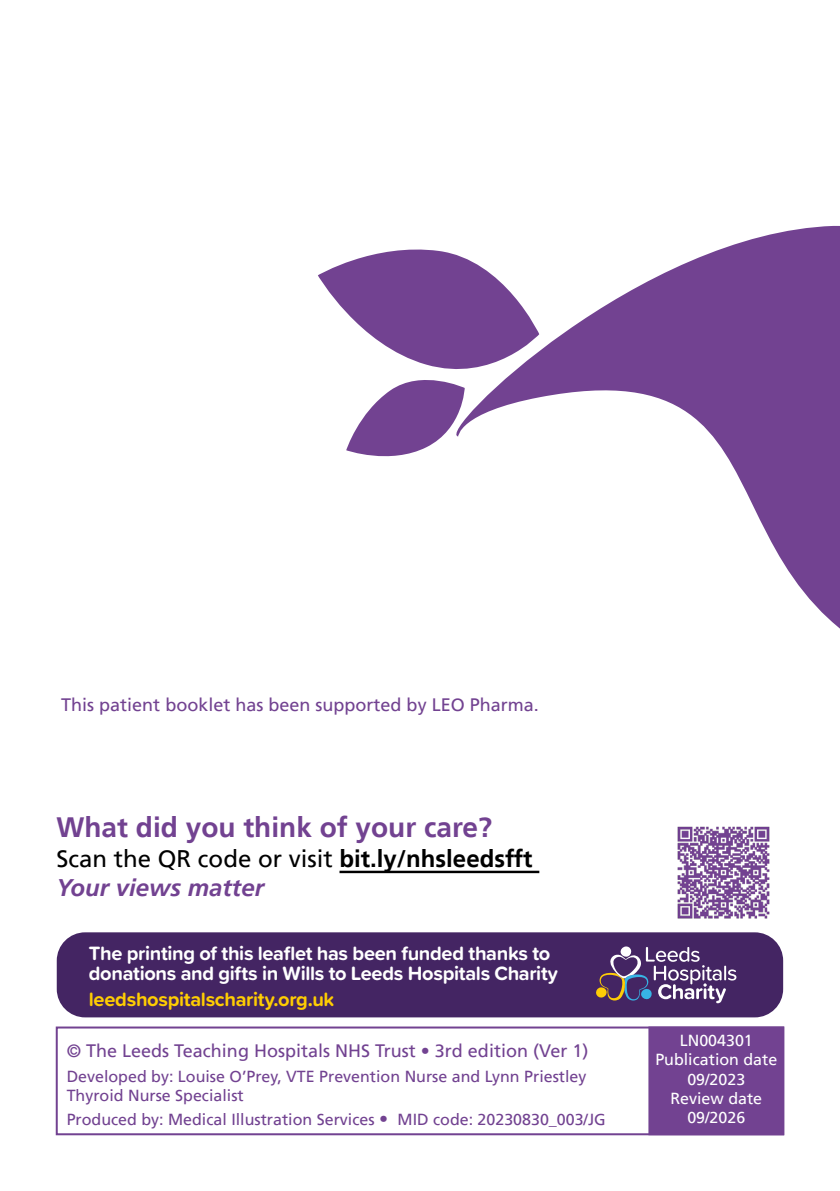
<style>
.page{position:relative;width:840px;height:1191px;background:#fff}
.page>*{position:absolute;margin:0;border:0;box-sizing:border-box;transform-origin:0 0}
.t1{font:700 28px "Frutiger LT";color:#724291}
.t2{font:24px/28.8px "Frutiger LT";color:#000}
.t3{font:700 20px/20px "Proxima Soft";letter-spacing:-.015em;color:#fff}
.t4{font:700 20px "Proxima Soft";letter-spacing:-.015em;color:#ffcd02}
.Back_cover_Box_Text{font:18px "Frutiger LT";color:#724291}
.t5{font:16px/19.2px "Frutiger LT";color:#724291}
.t6{font:16px/19.2px "Frutiger LT";color:#fff;text-align:center}
.s1{font-weight:700}
.s2{font-weight:700;font-style:italic;color:#724291}
.s3{font-size:18px}
</style>
<div class="page">
<svg style="left:539px;top:226px;width:300px;height:402px"></svg>
<svg style="left:318px;top:249px;width:221px;height:208px"></svg>
<hr style="left:339px;top:870px;width:200px;height:3px;background:#000">
<img style="left:677px;top:826px;width:93px;height:93px">
<div style="left:57px;top:932px;width:725px;height:85px;background:#442563;border-radius:28px"></div>
<svg style="left:595px;top:987px;width:11px;height:11px"></svg>
<svg style="left:599px;top:947px;width:137px;height:56px"></svg>
<div style="left:56px;top:1026px;width:727px;height:109px;border:2px solid #724291"></div>
<div style="left:648px;top:1026px;width:135px;height:109px;background:#724291;border:2px solid #724291"></div>
<p class="Back_cover_Box_Text" style="left:61px;top:694px;width:479px">This patient booklet has been supported by LEO Pharma.</p>
<h1 class="t1" style="left:56px;top:811px;width:437px">What did you think of your care?</h1>
<h2 class="t2" style="left:56px;top:844px;width:477px">Scan the QR code or visit <span class="s1">bit.ly/nhsleedsfft<br></span><span class="s2">Your views matter</span></h2>
<p class="t3" style="left:89px;top:942px;width:470px">The printing of this leaflet has been funded thanks to donations and gifts in Wills to Leeds Hospitals Charity</p>
<p class="t4" style="left:89px;top:983px;width:247px">leedshospitalscharity.org.uk</p>
<p class="Back_cover_Box_Text" style="left:67px;top:1040px;width:523px">© The Leeds Teaching Hospitals NHS Trust • 3rd edition (Ver 1)</p>
<p class="t5" style="left:67px;top:1066px;width:521px">Developed by: Louise O’Prey, VTE Prevention Nurse and Lynn Priestley<br>Thyroid Nurse Specialist</p>
<p class="t5" style="left:67px;top:1110px;width:540px">Produced by: Medical Illustration Services <span class="s3">•</span> MID code: 20230830_003/JG</p>
<p class="t6" style="left:655px;top:1031px;width:123px">LN004301<br>Publication date<br>09/2023<br>Review date<br>09/2026</p>
</div>
